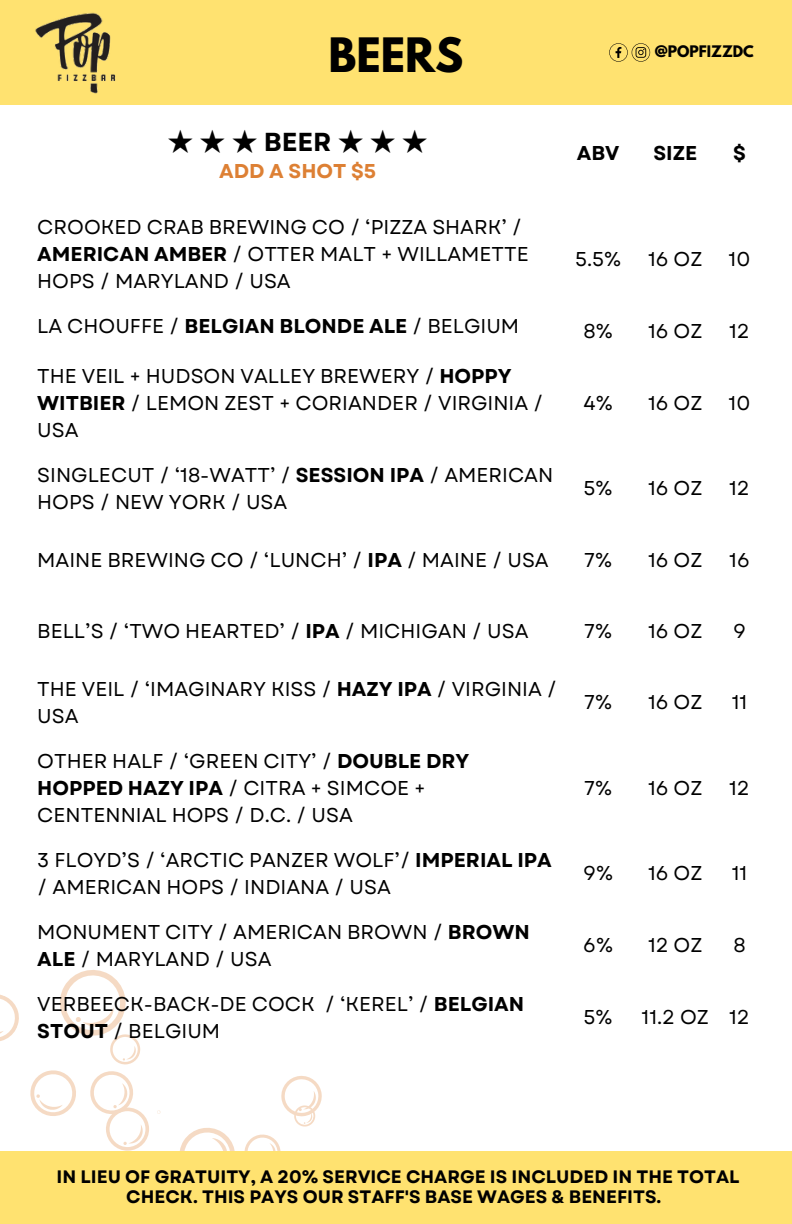
<style>
.page{position:relative;width:792px;height:1224px;background:#fff}
.page>*{position:absolute;margin:0;border:0;box-sizing:border-box;transform-origin:0 0}
.t1{font:700 42px "League Spartan";color:#000}
.t2{font:700 26px "Noto Sans CJ Ksc";color:#000}
.t3{font:20px/27px "Garet";color:#000}
.t4{font:700 20px "Garet";color:#dd8034}
.t5{font:700 20px "Garet";color:#000}
.t6{font:700 18px/19.4px "Garet";color:#000;text-align:center}
.t7{font:700 14.2px "League Spartan";color:#000}
.s1{font-family:"Garet"}
.s2{font-weight:700}
</style>
<div class="page">
<svg style="left:0;top:970px;width:373px;height:182px"></svg>
<div style="left:0;top:0;width:792px;height:104px;background:#ffe270"></div>
<img style="left:35px;top:12px;width:81px;height:82px">
<svg style="left:609px;top:43px;width:41px;height:19px"></svg>
<div style="left:0;top:1152px;width:792px;height:72px;background:#ffe270"></div>
<p class="t1" style="left:328px;top:34px;width:136px">BEERS</p>
<p class="t2" style="left:168px;top:120px;width:262px">★★★<span class="s1">BEER</span>★★★</p>
<p class="t4" style="left:219px;top:156px;width:159px">ADD A SHOT $5</p>
<p class="t3" style="left:37px;top:214px;width:493px">CROOKED CRAB BREWING CO / ‘PIZZA SHARK’ /<br><span class="s2">AMERICAN AMBER</span> / OTTER MALT + WILLAMETTE<br>HOPS / MARYLAND / USA</p>
<p class="t7" style="left:655px;top:44px;width:101px">@POPFIZZDC</p>
<p class="t5" style="left:577px;top:139px;width:44px">ABV</p>
<h1 class="t5" style="left:653px;top:139px;width:45px">SIZE</h1>
<p class="t5" style="left:733px;top:139px;width:14px">$</p>
<p class="t3" style="left:575px;top:246px;width:48px">5.5%</p>
<p class="t3" style="left:648px;top:246px;width:56px">16 OZ</p>
<p class="t3" style="left:729px;top:246px;width:23px">10</p>
<p class="t3" style="left:37px;top:313px;width:484px">LA CHOUFFE / <span class="s2">BELGIAN BLONDE ALE</span> / BELGIUM</p>
<p class="t3" style="left:583px;top:318px;width:31px">8%</p>
<p class="t3" style="left:648px;top:318px;width:56px">16 OZ</p>
<p class="t3" style="left:729px;top:318px;width:22px">12</p>
<p class="t3" style="left:37px;top:363px;width:508px">THE VEIL + HUDSON VALLEY BREWERY / <span class="s2">HOPPY<br>WITBIER</span> / LEMON ZEST + CORIANDER / VIRGINIA /<br>USA</p>
<p class="t3" style="left:584px;top:390px;width:31px">4%</p>
<p class="t3" style="left:648px;top:390px;width:56px">16 OZ</p>
<p class="t3" style="left:729px;top:390px;width:23px">10</p>
<p class="t3" style="left:37px;top:462px;width:518px">SINGLECUT / ‘18-WATT’ / <span class="s2">SESSION IPA</span> / AMERICAN<br>HOPS / NEW YORK / USA</p>
<p class="t3" style="left:584px;top:475px;width:31px">5%</p>
<p class="t3" style="left:648px;top:475px;width:56px">16 OZ</p>
<p class="t3" style="left:729px;top:475px;width:22px">12</p>
<p class="t3" style="left:37px;top:547px;width:513px">MAINE BREWING CO / ‘LUNCH’ / <span class="s2">IPA</span> / MAINE / USA</p>
<p class="t3" style="left:584px;top:547px;width:29px">7%</p>
<p class="t3" style="left:648px;top:547px;width:56px">16 OZ</p>
<p class="t3" style="left:729px;top:547px;width:22px">16</p>
<p class="t3" style="left:37px;top:618px;width:493px">BELL’S / ‘TWO HEARTED’ / <span class="s2">IPA</span> / MICHIGAN / USA</p>
<p class="t3" style="left:584px;top:618px;width:29px">7%</p>
<p class="t3" style="left:648px;top:618px;width:56px">16 OZ</p>
<p class="t3" style="left:733px;top:618px;width:14px">9</p>
<p class="t3" style="left:37px;top:676px;width:521px">THE VEIL / ‘IMAGINARY KISS / <span class="s2">HAZY IPA</span> / VIRGINIA /<br>USA</p>
<p class="t3" style="left:37px;top:748px;width:434px">OTHER HALF / ‘GREEN CITY’ / <span class="s2">DOUBLE DRY<br>HOPPED HAZY IPA</span> / CITRA + SIMCOE +<br>CENTENNIAL HOPS / D.C. / USA</p>
<p class="t3" style="left:37px;top:847px;width:516px">3 FLOYD’S / ‘ARCTIC PANZER WOLF’/ <span class="s2">IMPERIAL IPA </span>/ AMERICAN HOPS / INDIANA / USA</p>
<p class="t3" style="left:37px;top:919px;width:494px">MONUMENT CITY / AMERICAN BROWN / <span class="s2">BROWN<br>ALE</span> / MARYLAND / USA</p>
<p class="t3" style="left:37px;top:991px;width:488px">VERBEECK-BACK-DE COCK / ‘KEREL’ / <span class="s2">BELGIAN<br>STOUT</span> / BELGIUM</p>
<p class="t3" style="left:584px;top:689px;width:29px">7%</p>
<p class="t3" style="left:648px;top:689px;width:56px">16 OZ</p>
<p class="t3" style="left:732px;top:689px;width:17px">11</p>
<p class="t3" style="left:584px;top:775px;width:29px">7%</p>
<p class="t3" style="left:648px;top:775px;width:56px">16 OZ</p>
<p class="t3" style="left:729px;top:775px;width:22px">12</p>
<p class="t3" style="left:583px;top:860px;width:31px">9%</p>
<p class="t3" style="left:648px;top:860px;width:56px">16 OZ</p>
<p class="t3" style="left:732px;top:860px;width:17px">11</p>
<p class="t3" style="left:583px;top:932px;width:31px">6%</p>
<p class="t3" style="left:648px;top:932px;width:56px">12 OZ</p>
<p class="t3" style="left:733px;top:932px;width:14px">8</p>
<p class="t3" style="left:584px;top:1004px;width:31px">5%</p>
<p class="t3" style="left:642px;top:1004px;width:69px">11.2 OZ</p>
<p class="t3" style="left:729px;top:1004px;width:22px">12</p>
<p class="t6" style="left:57px;top:1168px;width:685px">IN LIEU OF GRATUITY, A 20% SERVICE CHARGE IS INCLUDED IN THE TOTAL<br>CHECK. THIS PAYS OUR STAFF'S BASE WAGES &amp; BENEFITS.</p>
</div>
